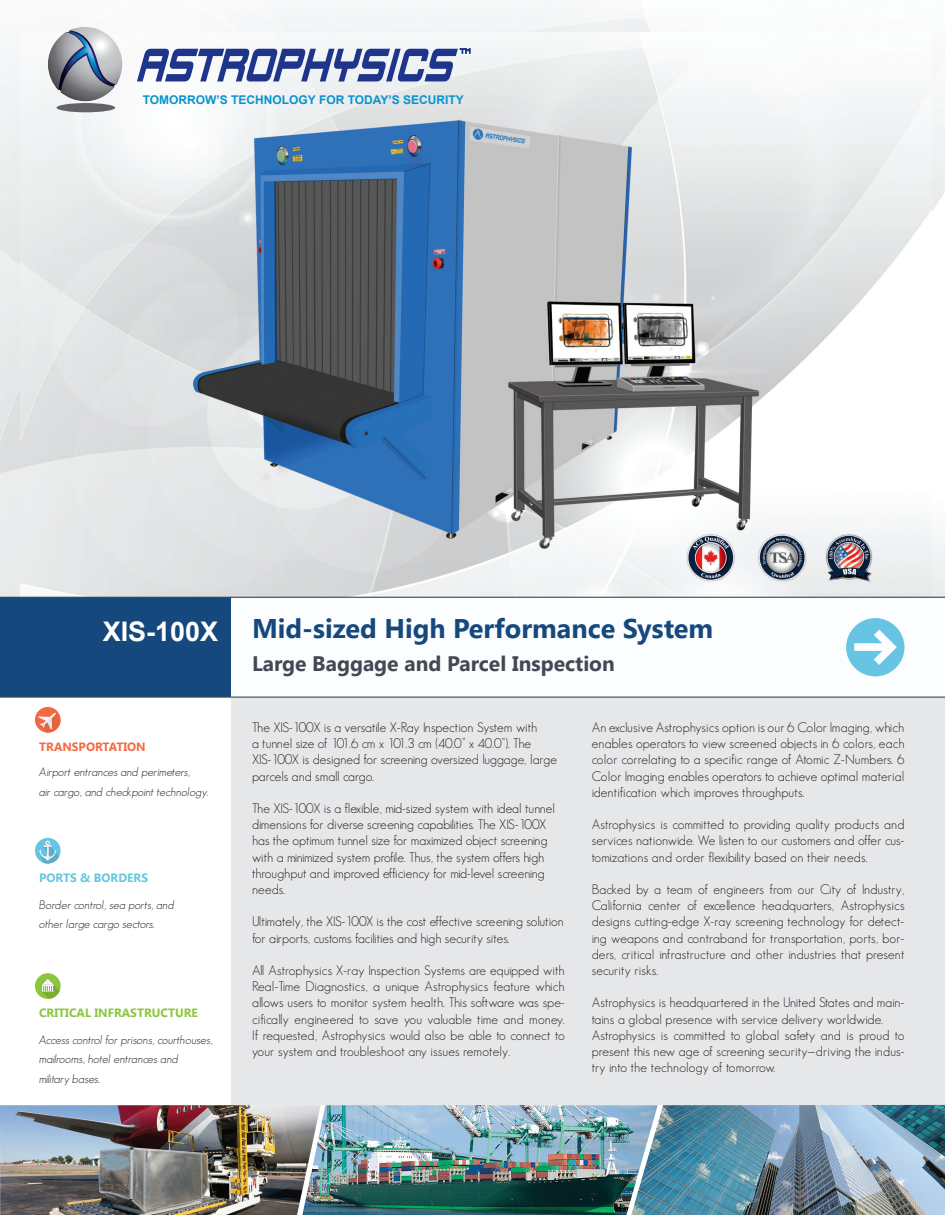
<style>
.page{position:relative;width:945px;height:1215px;background:#fff}
.page>*{position:absolute;margin:0;border:0;box-sizing:border-box;transform-origin:0 0}
.t1{font:700 27px "Khmer UI";color:#15497e}
.t2{font:700 27px "Arial";color:#fff}
.t3{font:700 21px "Khmer UI";color:#424953}
.t4{font:300 13.5px/16.2px "Geosans";color:#231f20;text-align:justify}
.t5{font:italic 300 12px/19.2px "Geosans";color:#231f20}
.t6{font:700 12px "Arial";color:#0794ce}
.t7{font:700 12px "Khmer UI";color:#8bc63e}
.t8{font:700 12px "Khmer UI";color:#f26a44}
.t9{font:700 12px "Khmer UI";color:#67c5e3}
</style>
<div class="page">
<img style="left:20px;top:32px;width:912px;height:565px">
<svg style="left:48px;top:27px;width:74px;height:74px"></svg>
<div style="left:57px;top:103px;width:58px;height:9px;background:#636366;border-radius:50%"></div>
<svg style="left:137px;top:48px;width:333px;height:33px"></svg>
<div style="left:0;top:597px;width:232px;height:100px;background:#15497e"></div>
<div style="left:232px;top:698px;width:713px;height:407px;background:#e6e7e9"></div>
<div style="left:35px;top:707px;width:26px;height:26px;background:#f26a44;border-radius:50%"></div>
<svg style="left:38px;top:712px;width:23px;height:21px"></svg>
<svg style="left:35px;top:838px;width:26px;height:26px"></svg>
<svg style="left:39px;top:841px;width:20px;height:23px"></svg>
<div style="left:35px;top:973px;width:26px;height:26px;background:#8bc63e;border-radius:50%"></div>
<svg style="left:42px;top:979px;width:18px;height:20px"></svg>
<svg style="left:846px;top:618px;width:58px;height:58px"></svg>
<hr style="left:0;top:597px;width:945px;height:1px;background:#424953">
<hr style="left:0;top:697px;width:945px;height:1px;background:#424953">
<img style="left:321px;top:1105px;width:310px;height:110px">
<img style="left:631px;top:1105px;width:314px;height:110px">
<img style="left:0;top:1105px;width:321px;height:110px">
<p class="t6" style="left:143px;top:92px;width:322px">TOMORROW’S TECHNOLOGY FOR TODAY’S SECURITY</p>
<p class="t2" style="left:103px;top:614px;width:117px">XIS-100X</p>
<p class="t8" style="left:39px;top:740px;width:108px">TRANSPORTATION</p>
<p class="t5" style="left:39px;top:763px;width:153px">Airport entrances and perimeters,</p>
<p class="t5" style="left:39px;top:782px;width:171px">air cargo, and checkpoint technology.</p>
<p class="t9" style="left:39px;top:871px;width:110px">PORTS &amp; BORDERS</p>
<p class="t5" style="left:39px;top:895px;width:137px">Border control, sea ports, and</p>
<p class="t5" style="left:39px;top:914px;width:117px">other large cargo sectors.</p>
<p class="t7" style="left:39px;top:1006px;width:160px">CRITICAL INFRASTRUCTURE</p>
<p class="t5" style="left:39px;top:1030px;width:175px">Access control for prisons, courthouses, mailrooms, hotel entrances and</p>
<p class="t5" style="left:39px;top:1069px;width:62px">military bases.</p>
<p class="t1" style="left:252px;top:614px;width:463px">Mid-sized High Performance System</p>
<p class="t3" style="left:252px;top:652px;width:364px">Large Baggage and Parcel Inspection</p>
<p class="t4" style="left:252px;top:719px;width:307px;text-align:left">The XIS-100X is a versatile X-Ray Inspection System with<br>a tunnel size of 101.6 cm x 101.3 cm (40.0” x 40.0”). The XIS-100X is designed for screening oversized luggage, large parcels and small cargo.</p>
<p class="t4" style="left:252px;top:800px;width:305px;text-align:left">The XIS-100X is a flexible, mid-sized system with ideal tunnel dimensions for diverse screening capabilities. The XIS-100X has the optimum tunnel size for maximized object screening with a minimized system profile. Thus, the system offers high throughput and improved efficiency for mid-level screening needs.</p>
<p class="t4" style="left:252px;top:914px;width:313px">Ultimately, the XIS-100X is the cost effective screening solution for airports, customs facilities and high security sites.</p>
<p class="t4" style="left:252px;top:962px;width:314px">All Astrophysics X-ray Inspection Systems are equipped with Real-Time Diagnostics, a unique Astrophysics feature which allows users to monitor system health. This software was spe&shy;cifically engineered to save you valuable time and money.<br>If requested, Astrophysics would also be able to connect to your system and troubleshoot any issues remotely.</p>
<p class="t4" style="left:592px;top:719px;width:314px">An exclusive Astrophysics option is our 6 Color Imaging, which enables operators to view screened objects in 6 colors, each color correlating to a specific range of Atomic Z-Numbers. 6<br>Color Imaging enables operators to achieve optimal material identification which improves throughputs.</p>
<p class="t4" style="left:592px;top:816px;width:314px">Astrophysics is committed to providing quality products and services nationwide. We listen to our customers and offer cus&shy;tomizations and order flexibility based on their needs.</p>
<p class="t4" style="left:592px;top:881px;width:314px">Backed by a team of engineers from our City of Industry, California center of excellence headquarters, Astrophysics designs cutting-edge X-ray screening technology for detect&shy;ing weapons and contraband for transportation, ports, bor&shy;ders, critical infrastructure and other industries that present security risks.</p>
<p class="t4" style="left:592px;top:995px;width:314px">Astrophysics is headquartered in the United States and main&shy;tains a global presence with service delivery worldwide.</p>
<p class="t4" style="left:592px;top:1027px;width:314px">Astrophysics is committed to global safety and is proud to present this new age of screening security—driving the indus&shy;try into the technology of tomorrow.</p>
</div>
